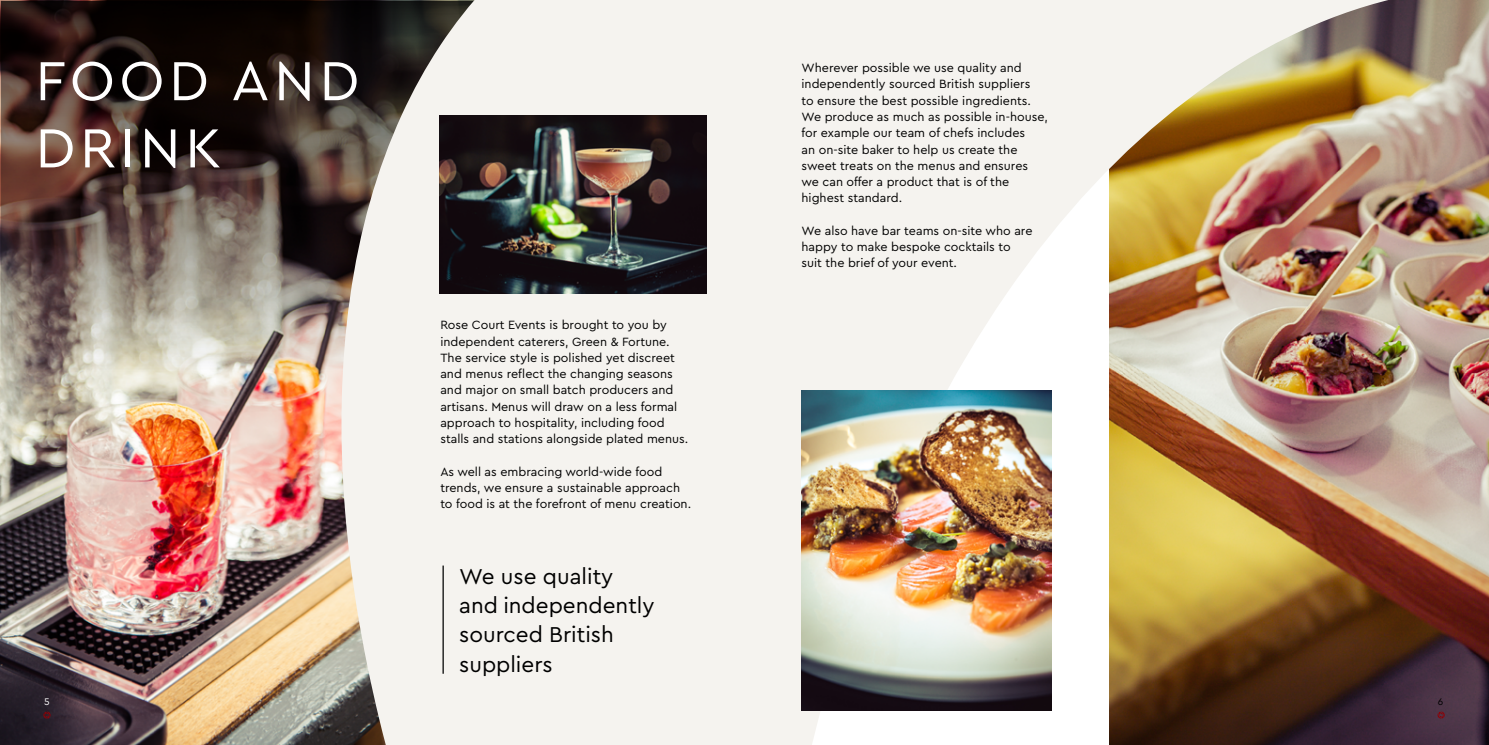
<style>
.page{position:relative;width:1489px;height:745px;background:#fff}
.page>*{position:absolute;margin:0;border:0;box-sizing:border-box;transform-origin:0 0}
.t1{font:57.5px/67.1px "Cera Pro";letter-spacing:.08em;color:#fff}
.t2{font:22.5px/29.2px "Cera Pro";color:#000}
.t3{font:12.5px/16.2px "Cera Pro";color:#000}
.t4{font:10px "Cera Pro";color:#fff}
.t5{font:10px "Cera Pro";color:#000}
</style>
<div class="page">
<img style="left:0;top:372px;width:333px;height:372px">
<img style="left:1393px;top:0;width:95px;height:744px">
<svg style="left:2px;top:2px;width:331px;height:368px;background:#5a4c45"></svg>
<img style="left:744px;top:0;width:649px;height:744px">
<svg style="left:333px;top:0;width:411px;height:744px;fill:#f5f3ef"></svg>
<img style="left:801px;top:390px;width:249px;height:320px">
<hr style="left:442px;top:565px;width:2px;height:108px;background:#000">
<div style="left:687px;top:620px;width:76px;height:124px;background:#f5f3ef"></div>
<img style="left:439px;top:115px;width:267px;height:178px">
<svg style="left:43px;top:711px;width:7px;height:7px"></svg>
<svg style="left:1437px;top:711px;width:7px;height:7px"></svg>
<h1 class="t1" style="left:35px;top:45px;width:325px">FOOD AND<br>DRINK</h1>
<p class="t3" style="left:440px;top:316px;width:249px">Rose Court Events is brought to you by independent caterers, Green &amp; Fortune.<br>The service style is polished yet discreet and menus reflect the changing seasons and major on small batch producers and artisans. Menus will draw on a less formal approach to hospitality, including food stalls and stations alongside plated menus.</p>
<p class="t3" style="left:440px;top:462px;width:252px">As well as embracing world-wide food trends, we ensure a sustainable approach to food is at the forefront of menu creation.</p>
<h2 class="t2" style="left:459px;top:560px;width:197px">We use quality and independently sourced British suppliers</h2>
<p class="t3" style="left:801px;top:59px;width:248px">Wherever possible we use quality and independently sourced British suppliers<br>to ensure the best possible ingredients.<br>We produce as much as possible in-house, for example our team of chefs includes<br>an on-site baker to help us create the sweet treats on the menus and ensures we can offer a product that is of the highest standard.</p>
<p class="t3" style="left:801px;top:222px;width:232px">We also have bar teams on-site who are happy to make bespoke cocktails to suit the brief of your event.</p>
<p class="t4" style="left:44px;top:695px;width:7px">5</p>
<p class="t5" style="left:1437px;top:695px;width:7px">6</p>
</div>
